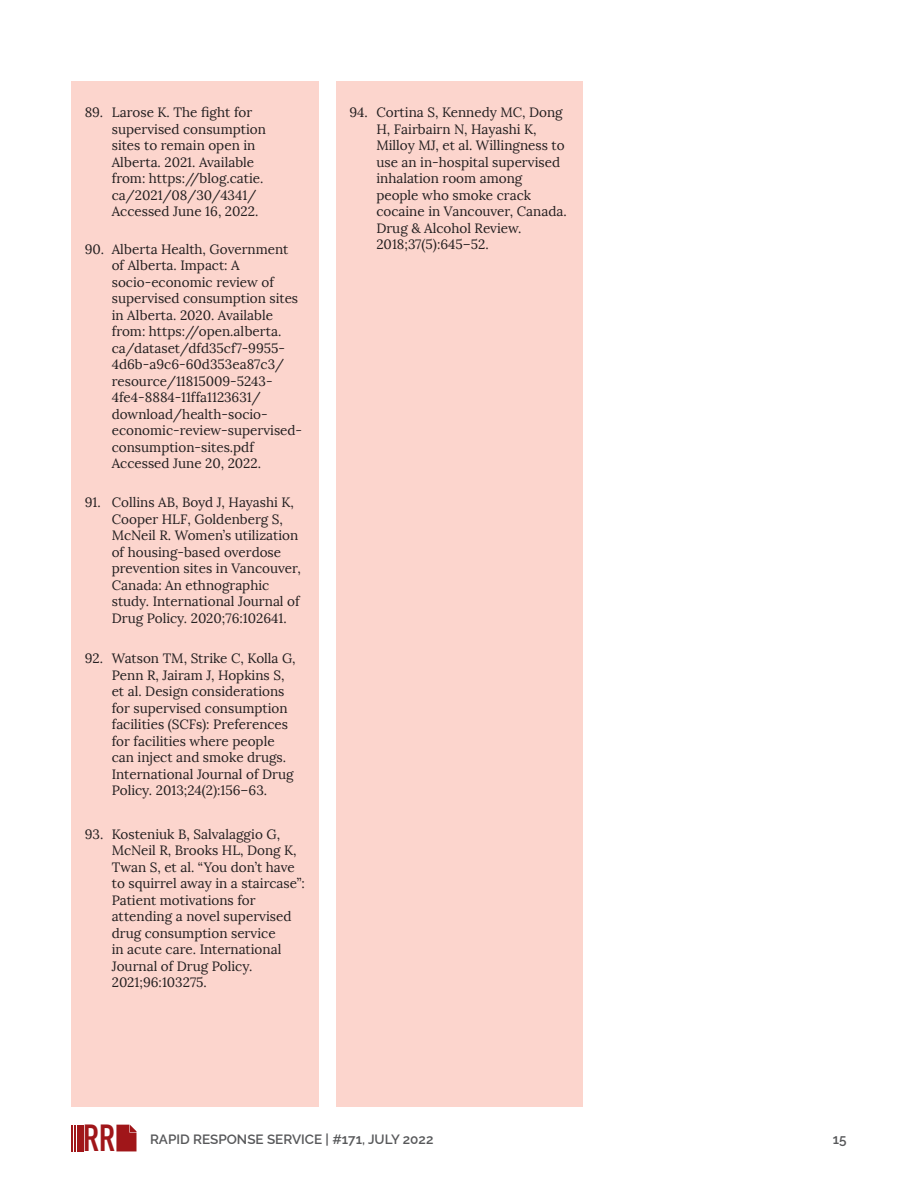
<style>
.page{position:relative;width:918px;height:1188px;background:#fff}
.page>*{position:absolute;margin:0;border:0;box-sizing:border-box;transform-origin:0 0}
.t1{font:700 37.2px "DIN Condensed";color:#a01619}
.t2{font:13.5px/16.5px "Lora";color:#231f20}
.t3{font:600 13.5px "Raleway";color:#57585a}
</style>
<div class="page">
<hr style="left:71px;top:1125px;width:2px;height:26px;background:#a01619">
<hr style="left:74px;top:1125px;width:2px;height:26px;background:#a01619">
<hr style="left:77px;top:1125px;width:2px;height:26px;background:#a01619">
<hr style="left:81px;top:1125px;width:3px;height:26px;background:#a01619">
<svg style="left:116px;top:1125px;width:21px;height:26px"></svg>
<div style="left:71px;top:81px;width:248px;height:1025px;background:#fcd5cd"></div>
<div style="left:336px;top:81px;width:247px;height:1025px;background:#fcd5cd"></div>
<p class="t2" style="left:112px;top:104px;width:156px;text-indent:-27px">89. Larose K. The fight for supervised consumption sites to remain open in<br>Alberta. 2021. Available from: https://blog.catie. ca/2021/08/30/4341/<br>Accessed June 16, 2022.</p>
<p class="t2" style="left:112px;top:241px;width:192px;text-indent:-27px">90. Alberta Health, Government of Alberta. Impact: A socio-economic review of supervised consumption sites in Alberta. 2020. Available from: https://open.alberta. ca/dataset/dfd35cf7-9955-<br>4d6b-a9c6-60d353ea87c3/ resource/11815009-5243-<br>4fe4-8884-11ffa1123631/ download/health-socio&shy;economic-review-supervised&shy;consumption-sites.pdf<br>Accessed June 20, 2022.</p>
<p class="t2" style="left:112px;top:494px;width:191px;text-indent:-27px">91. Collins AB, Boyd J, Hayashi K,<br>Cooper HLF, Goldenberg S,<br>McNeil R. Women’s utilization of housing-based overdose prevention sites in Vancouver,<br>Canada: An ethnographic study. International Journal of<br>Drug Policy. 2020;76:102641.</p>
<p class="t2" style="left:112px;top:650px;width:185px;text-indent:-27px">92. Watson TM, Strike C, Kolla G,<br>Penn R, Jairam J, Hopkins S, et al. Design considerations for supervised consumption facilities (SCFs): Preferences for facilities where people can inject and smoke drugs.<br>International Journal of Drug<br>Policy. 2013;24(2):156–63.</p>
<p class="t2" style="left:112px;top:826px;width:195px;text-indent:-27px">93. Kosteniuk B, Salvalaggio G,<br>McNeil R, Brooks HL, Dong K,<br>Twan S, et al. “You don’t have to squirrel away in a staircase”:<br>Patient motivations for attending a novel supervised drug consumption service<br>in acute care. International<br>Journal of Drug Policy.<br>2021;96:103275.</p>
<p class="t2" style="left:376px;top:104px;width:192px;text-indent:-27px">94. Cortina S, Kennedy MC, Dong<br>H, Fairbairn N, Hayashi K,<br>Milloy MJ, et al. Willingness to use an in-hospital supervised inhalation room among people who smoke crack cocaine in Vancouver, Canada.<br>Drug &amp; Alcohol Review.<br>2018;37(5):645–52.</p>
<h1 class="t1" style="left:83px;top:1113px;width:33px">RR</h1>
<p class="t3" style="left:150px;top:1128px;width:285px">RAPID RESPONSE SERVICE | #171, JULY 2022</p>
<p class="t3" style="left:833px;top:1128px;width:15px">15</p>
</div>
